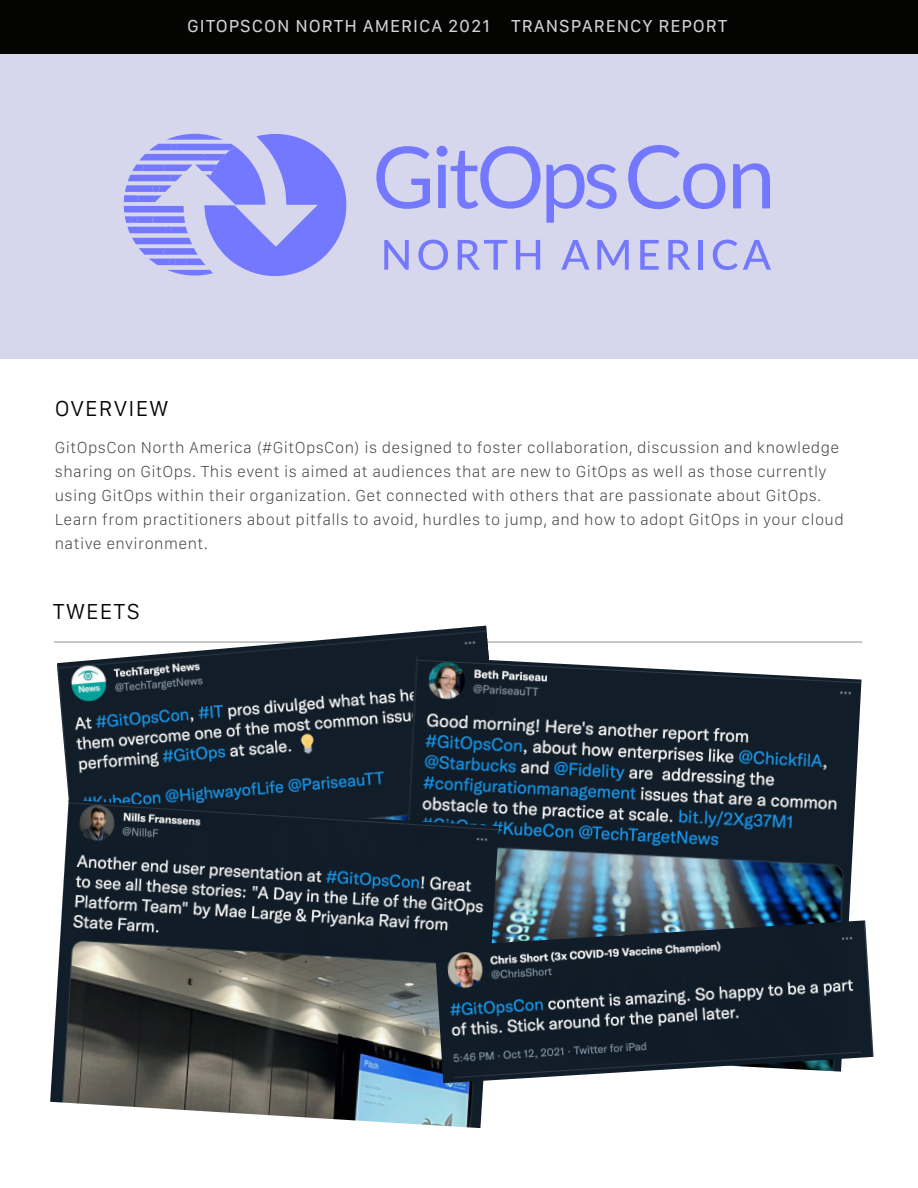
<style>
.page{position:relative;width:918px;height:1188px;background:#fff}
.page>*{position:absolute;margin:0;border:0;box-sizing:border-box;transform-origin:0 0}
.SP_FeaturedQuote{font:300 22.5px "SF Compact Text";letter-spacing:.05em;color:#040503}
.SP_FeaturedQuote-2{font:18px "SF Compact Text";letter-spacing:.05em;color:#d1d2d4}
.SP_QuoteName{font:100 16.5px/24px "SF Compact Text";letter-spacing:.025em;color:#3e3e3f}
</style>
<div class="page">
<div style="left:0;top:42px;width:918px;height:317px;background:#d6d7ec"></div>
<hr style="left:54px;top:642px;width:808px;height:1px;background:#231f20">
<div style="left:0;top:0;width:918px;height:54px;background:#040503"></div>
<img style="left:57px;top:626px;width:464px;height:174px">
<img style="left:395px;top:656px;width:467px;height:264px">
<svg style="left:124px;top:134px;width:223px;height:142px"></svg>
<svg style="left:376px;top:146px;width:54px;height:63px"></svg>
<svg style="left:437px;top:145px;width:180px;height:78px"></svg>
<svg style="left:628px;top:145px;width:97px;height:64px"></svg>
<svg style="left:733px;top:163px;width:37px;height:45px"></svg>
<svg style="left:384px;top:240px;width:25px;height:30px"></svg>
<svg style="left:418px;top:240px;width:30px;height:30px"></svg>
<svg style="left:458px;top:240px;width:49px;height:30px"></svg>
<svg style="left:516px;top:240px;width:24px;height:30px"></svg>
<svg style="left:561px;top:240px;width:29px;height:30px"></svg>
<svg style="left:597px;top:240px;width:32px;height:30px"></svg>
<svg style="left:640px;top:240px;width:19px;height:30px"></svg>
<svg style="left:668px;top:240px;width:23px;height:30px"></svg>
<hr style="left:699px;top:240px;width:4px;height:30px;background:#7378ff">
<svg style="left:713px;top:240px;width:58px;height:30px"></svg>
<img style="left:50px;top:800px;width:449px;height:328px">
<img style="left:435px;top:920px;width:439px;height:163px">
<p class="SP_FeaturedQuote-2" style="left:187px;top:15px;width:542px">GITOPSCON NORTH AMERICA 2021 TRANSPARENCY REPORT</p>
<p class="SP_FeaturedQuote" style="left:55px;top:395px;width:115px">OVERVIEW</p>
<p class="SP_QuoteName" style="left:55px;top:435px;width:790px">GitOpsCon North America (#GitOpsCon) is designed to foster collaboration, discussion and knowledge sharing on GitOps. This event is aimed at audiences that are new to GitOps as well as those currently using GitOps within their organization. Get connected with others that are passionate about GitOps.<br>Learn from practitioners about pitfalls to avoid, hurdles to jump, and how to adopt GitOps in your cloud native environment.</p>
<p class="SP_FeaturedQuote" style="left:53px;top:598px;width:89px">TWEETS</p>
</div>
